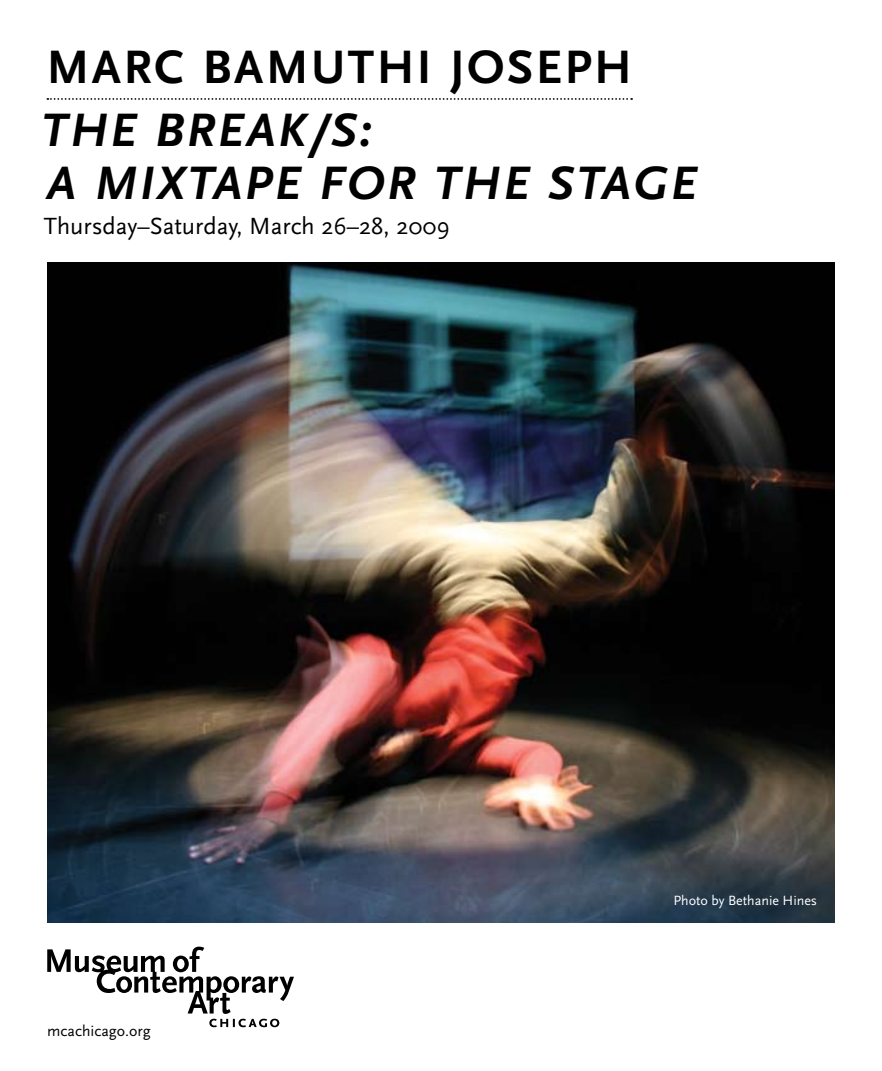
<style>
.page{position:relative;width:882px;height:1071px;background:#fff}
.page>*{position:absolute;margin:0;border:0;box-sizing:border-box;transform-origin:0 0}
.t1{font:italic 700 49px/52.5px "Scala Sans";letter-spacing:.05em;color:#000}
.t2{font:700 49px "Scala Sans";letter-spacing:.05em;color:#000}
.t3{font:24.5px "Scala Sans";color:#000}
.t4{font:15.75px "Scala Sans";color:#000}
.t5{font:14px "Scala Sans";color:#fff}
</style>
<div class="page">
<svg style="left:47px;top:947px;width:247px;height:80px"></svg>
<img style="left:47px;top:262px;width:788px;height:660px">
<svg style="left:47px;top:98px;width:585px;height:2px"></svg>
<h1 class="t2" style="left:47px;top:41px;width:587px">MARC BAM UTHI JOSEPH</h1>
<h1 class="t1" style="left:41px;top:105px;width:657px">THE BREAK/S:<br>A MIXTAPE FOR THE STAGE</h1>
<p class="t3" style="left:44px;top:212px;width:407px">Thursday–Saturday, March 26–28, 2009</p>
<p class="t4" style="left:47px;top:1022px;width:105px">mcachicago.org</p>
<p class="t5" style="left:673px;top:893px;width:145px">Photo by Bethanie Hines</p>
</div>
